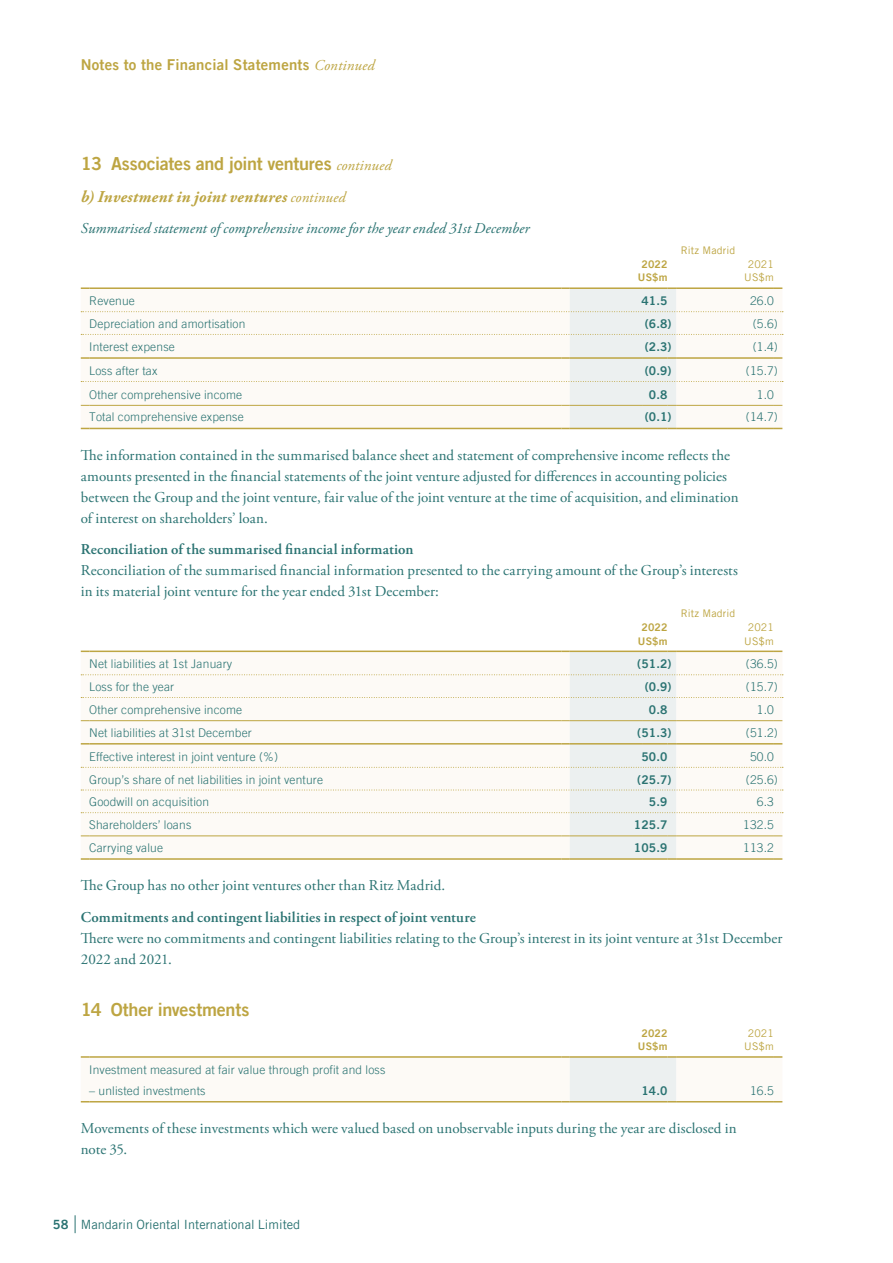
<style>
.page{position:relative;width:893px;height:1263px;background:#fff}
.page>*{position:absolute;margin:0;border:0;box-sizing:border-box;transform-origin:0 0}
._71_Notes_1st_head{font:18px "Trade Gothic LT Pro Bd 2";letter-spacing:-.015em;color:#bda542}
._72_Notes_2nd_head{font:italic 700 16.5px "Adobe Garamond Pro";letter-spacing:.01em;color:#bda542}
._75_Notes_body_text{font:15px/21px "Adobe Garamond Pro";letter-spacing:.005em;color:#2a7372}
._73_Notes_3rd_head{font:600 15px "Adobe Garamond Pro";letter-spacing:.01em;color:#2a7372}
._74_Notes_4th_head{font:italic 15px "Adobe Garamond Pro";letter-spacing:.005em;color:#2a7372}
.t1{font:15px "Trade Gothic LT Pro Bd 2";letter-spacing:.015em;color:#bda542}
.t2{font:12.75px "Trade Gothic LT Pro";color:#2a7372}
._85_Notes_table_text{font:300 12px "Trade Gothic LT Pro";letter-spacing:.015em;color:#2a7372}
._85_Notes_table_text-2{font:12px "Trade Gothic LT Pro Bd 2";letter-spacing:.015em;color:#2a7372}
._81_Notes_table_top{font:10.5px/13.5px "Trade Gothic LT Pro";letter-spacing:.015em;color:#bda542;text-align:center}
._81_Notes_table_top-2{font:10.5px/13.5px "Trade Gothic LT Pro Bd 2";letter-spacing:.015em;color:#bda542;text-align:center}
.s1{font-family:"Adobe Garamond Pro";font-style:italic}
.s2{font-family:"Adobe Garamond Pro";font-style:italic;font-size:15px}
.s3{font-weight:400;font-size:15px}
.s4{font-family:"Trade Gothic LT Pro Bd 2"}
</style>
<div class="page">
<svg style="left:81px;top:1056px;width:701px;height:46px"></svg>
<svg style="left:81px;top:287px;width:702px;height:142px"></svg>
<svg style="left:81px;top:650px;width:702px;height:210px"></svg>
<svg style="left:75px;top:1215px;width:1px;height:18px"></svg>
<p class="t1" style="left:81px;top:56px;width:295px">Notes to the Financial Statements <span class="s1">Continued</span></p>
<p class="_71_Notes_1st_head" style="left:81px;top:153px;width:312px">13 Associates and joint ventures <span class="s2">continued</span></p>
<p class="_72_Notes_2nd_head" style="left:81px;top:187px;width:266px">b) Investment in joint ventures <span class="s3">continued</span></p>
<p class="_74_Notes_4th_head" style="left:81px;top:220px;width:450px">Summarised statement of comprehensive income for the year ended 31st December</p>
<p class="_81_Notes_table_top" style="left:681px;top:243px;width:56px">Ritz Madrid</p>
<p class="_81_Notes_table_top-2" style="left:638px;top:257px;width:31px">2022<br>US$m</p>
<p class="_81_Notes_table_top" style="left:744px;top:257px;width:31px">2021<br>US$m</p>
<p class="_85_Notes_table_text" style="left:89px;top:294px;width:47px">Revenue</p>
<p class="_85_Notes_table_text-2" style="left:641px;top:294px;width:28px">41.5</p>
<p class="_85_Notes_table_text" style="left:750px;top:294px;width:25px">26.0</p>
<p class="_85_Notes_table_text" style="left:89px;top:317px;width:158px">Depreciation and amortisation</p>
<p class="_85_Notes_table_text-2" style="left:645px;top:316px;width:28px">(6.8)</p>
<p class="_85_Notes_table_text" style="left:753px;top:317px;width:27px">(5.6)</p>
<p class="_85_Notes_table_text" style="left:89px;top:339px;width:87px">Interest expense</p>
<p class="_85_Notes_table_text-2" style="left:645px;top:339px;width:28px">(2.3)</p>
<p class="_85_Notes_table_text" style="left:753px;top:339px;width:27px">(1.4)</p>
<p class="_85_Notes_table_text" style="left:89px;top:364px;width:70px">Loss after tax</p>
<p class="_85_Notes_table_text-2" style="left:645px;top:363px;width:28px">(0.9)</p>
<p class="_85_Notes_table_text" style="left:746px;top:364px;width:34px">(15.7)</p>
<p class="_85_Notes_table_text" style="left:89px;top:387px;width:154px">Other comprehensive income</p>
<p class="_85_Notes_table_text-2" style="left:649px;top:387px;width:20px">0.8</p>
<p class="_85_Notes_table_text" style="left:757px;top:387px;width:19px">1.0</p>
<p class="_85_Notes_table_text" style="left:89px;top:410px;width:156px">Total comprehensive expense</p>
<p class="_85_Notes_table_text-2" style="left:645px;top:409px;width:28px">(0.1)</p>
<p class="_85_Notes_table_text" style="left:746px;top:410px;width:34px">(14.7)</p>
<p class="_75_Notes_body_text" style="left:81px;top:445px;width:659px">The information contained in the summarised balance sheet and statement of comprehensive income reflects the amounts presented in the financial statements of the joint venture adjusted for differences in accounting policies between the Group and the joint venture, fair value of the joint venture at the time of acquisition, and elimination of interest on shareholders’ loan.</p>
<p class="_73_Notes_3rd_head" style="left:81px;top:541px;width:334px">Reconciliation of the summarised financial information</p>
<p class="_75_Notes_body_text" style="left:81px;top:561px;width:659px">Reconciliation of the summarised financial information presented to the carrying amount of the Group’s interests in its material joint venture for the year ended 31st December:</p>
<p class="_81_Notes_table_top" style="left:681px;top:606px;width:56px">Ritz Madrid</p>
<p class="_81_Notes_table_top-2" style="left:638px;top:620px;width:31px">2022<br>US$m</p>
<p class="_81_Notes_table_top" style="left:744px;top:620px;width:31px">2021<br>US$m</p>
<p class="_85_Notes_table_text" style="left:89px;top:657px;width:144px">Net liabilities at 1st January</p>
<p class="_85_Notes_table_text-2" style="left:637px;top:657px;width:36px">(51.2)</p>
<p class="_85_Notes_table_text" style="left:746px;top:657px;width:34px">(36.5)</p>
<p class="_85_Notes_table_text" style="left:89px;top:680px;width:87px">Loss for the year</p>
<p class="_85_Notes_table_text-2" style="left:645px;top:679px;width:28px">(0.9)</p>
<p class="_85_Notes_table_text" style="left:746px;top:680px;width:34px">(15.7)</p>
<p class="_85_Notes_table_text" style="left:89px;top:702px;width:154px">Other comprehensive income</p>
<p class="_85_Notes_table_text-2" style="left:649px;top:702px;width:20px">0.8</p>
<p class="_85_Notes_table_text" style="left:757px;top:702px;width:19px">1.0</p>
<p class="_85_Notes_table_text" style="left:89px;top:725px;width:164px">Net liabilities at 31st December</p>
<p class="_85_Notes_table_text-2" style="left:637px;top:725px;width:36px">(51.3)</p>
<p class="_85_Notes_table_text" style="left:746px;top:725px;width:34px">(51.2)</p>
<p class="_85_Notes_table_text" style="left:89px;top:750px;width:190px">Effective interest in joint venture (%)</p>
<p class="_85_Notes_table_text-2" style="left:641px;top:749px;width:28px">50.0</p>
<p class="_85_Notes_table_text" style="left:750px;top:750px;width:25px">50.0</p>
<p class="_85_Notes_table_text" style="left:89px;top:772px;width:235px">Group’s share of net liabilities in joint venture</p>
<p class="_85_Notes_table_text-2" style="left:637px;top:772px;width:36px">(25.7)</p>
<p class="_85_Notes_table_text" style="left:746px;top:772px;width:34px">(25.6)</p>
<p class="_85_Notes_table_text" style="left:89px;top:795px;width:121px">Goodwill on acquisition</p>
<p class="_85_Notes_table_text-2" style="left:649px;top:795px;width:20px">5.9</p>
<p class="_85_Notes_table_text" style="left:757px;top:795px;width:19px">6.3</p>
<p class="_85_Notes_table_text" style="left:89px;top:818px;width:104px">Shareholders’ loans</p>
<p class="_85_Notes_table_text-2" style="left:634px;top:817px;width:35px">125.7</p>
<p class="_85_Notes_table_text" style="left:743px;top:818px;width:32px">132.5</p>
<p class="_85_Notes_table_text" style="left:89px;top:840px;width:75px">Carrying value</p>
<p class="_85_Notes_table_text-2" style="left:634px;top:840px;width:35px">105.9</p>
<p class="_85_Notes_table_text" style="left:743px;top:840px;width:32px">113.2</p>
<p class="_75_Notes_body_text" style="left:81px;top:876px;width:366px">The Group has no other joint ventures other than Ritz Madrid.</p>
<p class="_73_Notes_3rd_head" style="left:81px;top:908px;width:397px">Commitments and contingent liabilities in respect of joint venture</p>
<p class="_75_Notes_body_text" style="left:81px;top:928px;width:703px">There were no commitments and contingent liabilities relating to the Group’s interest in its joint venture at 31st December<br>2022 and 2021.</p>
<p class="_71_Notes_1st_head" style="left:81px;top:999px;width:170px">14 Other investments</p>
<p class="_81_Notes_table_top-2" style="left:638px;top:1026px;width:31px">2022<br>US$m</p>
<p class="_81_Notes_table_top" style="left:744px;top:1026px;width:31px">2021<br>US$m</p>
<p class="_85_Notes_table_text" style="left:89px;top:1063px;width:298px">Investment measured at fair value through profit and loss</p>
<p class="_85_Notes_table_text" style="left:89px;top:1083px;width:118px">– unlisted investments</p>
<p class="_85_Notes_table_text-2" style="left:641px;top:1083px;width:28px">14.0</p>
<p class="_85_Notes_table_text" style="left:750px;top:1083px;width:25px">16.5</p>
<p class="_75_Notes_body_text" style="left:81px;top:1118px;width:657px">Movements of these investments which were valued based on unobservable inputs during the year are disclosed in note 35.</p>
<p class="t2" style="left:53px;top:1217px;width:249px"><span class="s4">58</span> Mandarin Oriental International Limited</p>
</div>
